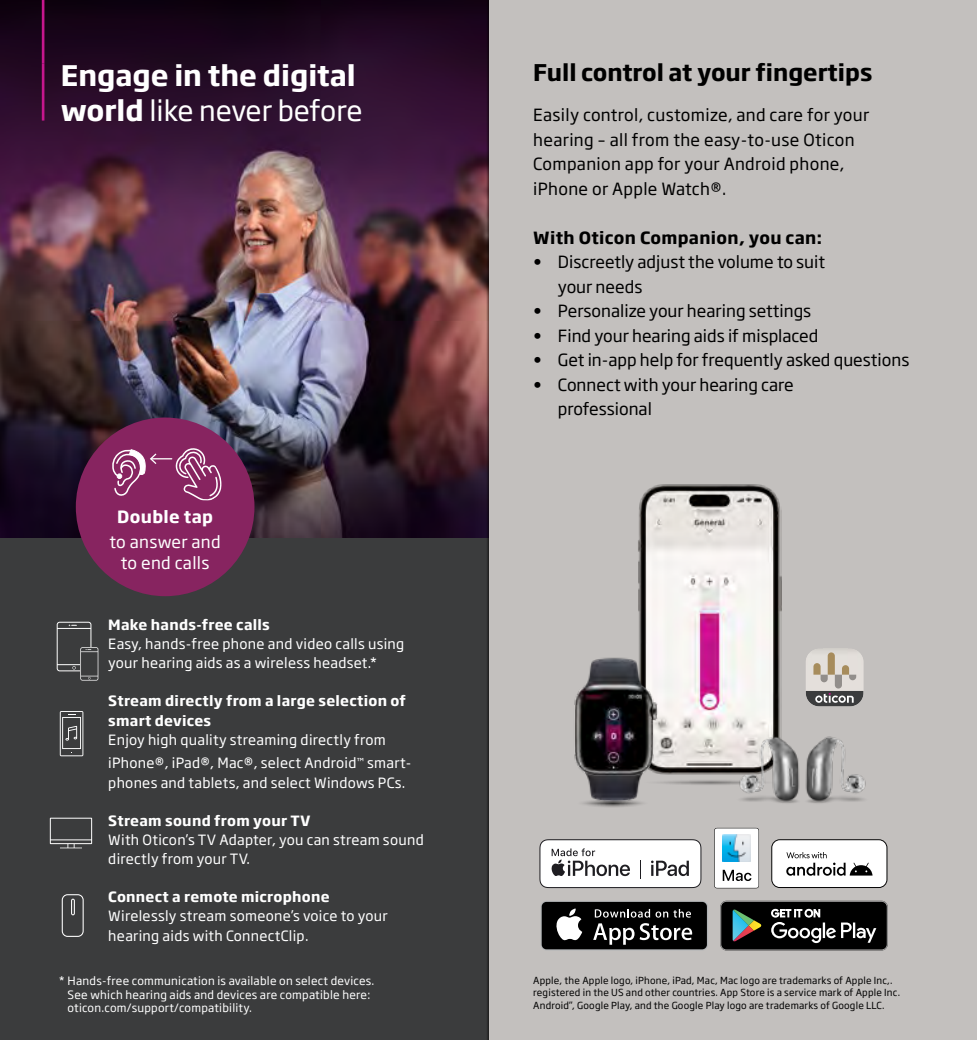
<style>
.page{position:relative;width:977px;height:1040px;background:#fff}
.page>*{position:absolute;margin:0;border:0;box-sizing:border-box;transform-origin:0 0}
.t1{font:700 28px/35px "Soho Gothic Pro";color:#fff}
.t2{font:700 22.75px "Soho Gothic Pro";color:#000}
.t3{font:16.62px/24.5px "Soho Gothic Pro";color:#000}
.t4{font:16.62px/24.5px "Soho Gothic Pro";letter-spacing:.02em;color:#000}
.t5{font:700 16.62px "Soho Gothic Pro";letter-spacing:.02em;color:#000}
.t6{font:16.62px/21px "Soho Gothic Pro";letter-spacing:.02em;color:#fff;text-align:center}
.t7{font:700 16.62px "Soho Gothic Pro";letter-spacing:.02em;color:#fff}
.t8{font:14px/19.2px "Soho Gothic Pro";letter-spacing:.02em;color:#fff}
.t9{font:700 14px/19.2px "Soho Gothic Pro";letter-spacing:.02em;color:#fff}
.t10{font:11.38px/13.1px "Soho Gothic Pro";letter-spacing:.02em;color:#fff}
.t11{font:9.62px/12.2px "Soho Gothic Pro";letter-spacing:.02em;color:#000}
.s1{font-weight:400}
</style>
<div class="page">
<div style="left:488px;top:0;width:488px;height:1040px;background:#c3c0be"></div>
<div style="left:0;top:536px;width:488px;height:504px;background:#3b3c3d"></div>
<svg style="left:720px;top:900px;width:167px;height:50px;background:#2b2e2d"></svg>
<svg style="left:540px;top:900px;width:168px;height:50px"></svg>
<div style="left:541px;top:901px;width:166px;height:48px;background:#000;border-radius:5px"></div>
<svg style="left:556px;top:908px;width:26px;height:32px"></svg>
<svg style="left:593px;top:923px;width:99px;height:21px"></svg>
<svg style="left:595px;top:909px;width:96px;height:8px"></svg>
<img style="left:0;top:0;width:480px;height:537px">
<svg style="left:480px;top:0;width:8px;height:1040px;fill:#3a3b3c"></svg>
<svg style="left:539px;top:839px;width:162px;height:49px;background:#dadada"></svg>
<svg style="left:714px;top:827px;width:45px;height:61px;background:#c4d9e1"></svg>
<svg style="left:771px;top:839px;width:116px;height:49px;background:#d9d9d9"></svg>
<svg style="left:806px;top:648px;width:57px;height:58px;background:#b7b2ab"></svg>
<svg style="left:638px;top:778px;width:144px;height:7px"></svg>
<img style="left:638px;top:484px;width:143px;height:291px">
<img style="left:732px;top:709px;width:134px;height:94px">
<svg style="left:575px;top:798px;width:74px;height:10px"></svg>
<img style="left:574px;top:645px;width:120px;height:156px">
<hr style="left:42px;top:0;width:2px;height:63px;background:#c6168d">
<hr style="left:42px;top:63px;width:2px;height:58px;background:#c6168d">
<svg style="left:60px;top:711px;width:23px;height:45px"></svg>
<svg style="left:50px;top:817px;width:42px;height:31px"></svg>
<svg style="left:62px;top:894px;width:22px;height:42px"></svg>
<svg style="left:71px;top:898px;width:4px;height:17px"></svg>
<svg style="left:81px;top:648px;width:18px;height:33px"></svg>
<svg style="left:57px;top:621px;width:41px;height:59px"></svg>
<div style="left:76px;top:417px;width:178px;height:179px;background:#872460;border-radius:50%"></div>
<svg style="left:112px;top:448px;width:110px;height:52px"></svg>
<h1 class="t1" style="left:61px;top:56px;width:303px">Engage in the digital world <span class="s1">like never before</span></h1>
<p class="t7" style="left:117px;top:504px;width:97px">Double tap</p>
<p class="t6" style="left:109px;top:530px;width:113px">to answer and to end calls</p>
<p class="t9" style="left:108px;top:614px;width:163px">Make hands-free calls</p>
<p class="t8" style="left:108px;top:633px;width:297px">Easy, hands-free phone and video calls using your hearing aids as a wireless headset.*</p>
<p class="t9" style="left:108px;top:690px;width:299px">Stream directly from a large selection of smart devices</p>
<p class="t8" style="left:108px;top:727px;width:305px;line-height:23.6px">Enjoy high quality streaming directly from iPhone®, iPad®, Mac®, select Android<sup>™</sup> smart-</p>
<p class="t8" style="left:108px;top:772px;width:298px">phones and tablets, and select Windows PCs.</p>
<p class="t9" style="left:108px;top:809px;width:204px">Stream sound from your TV</p>
<p class="t8" style="left:108px;top:829px;width:317px">With Oticon’s TV Adapter, you can stream sound directly from your TV.</p>
<p class="t9" style="left:108px;top:886px;width:223px">Connect a remote microphone</p>
<p class="t8" style="left:108px;top:905px;width:281px">Wirelessly stream someone’s voice to your hearing aids with ConnectClip.</p>
<p class="t10" style="left:68px;top:974px;width:308px;text-indent:-9px">* Hands-free communication is available on select devices.<br>See which hearing aids and devices are compatible here: oticon.com/support/compatibility.</p>
<h2 class="t2" style="left:533px;top:55px;width:341px">Full control at your fingertips</h2>
<p class="t4" style="left:533px;top:102px;width:337px">Easily control, customize, and care for your hearing – all from the easy-to-use Oticon Companion app for your Android phone, iPhone or Apple Watch®.</p>
<p class="t5" style="left:533px;top:224px;width:290px">With Oticon Companion, you can:</p>
<p class="t3" style="left:558px;top:249px;width:269px;text-indent:-25px">• Discreetly adjust the volume to suit your needs</p>
<p class="t3" style="left:533px;top:298px;width:280px">• Personalize your hearing settings</p>
<p class="t3" style="left:533px;top:322px;width:287px">• Find your hearing aids if misplaced</p>
<p class="t3" style="left:533px;top:347px;width:378px">• Get in-app help for frequently asked questions</p>
<p class="t3" style="left:558px;top:371px;width:237px;text-indent:-25px">• Connect with your hearing care professional</p>
<p class="t11" style="left:533px;top:973px;width:368px">Apple, the Apple logo, iPhone, iPad, Mac, Mac logo are trademarks of Apple Inc,. registered in the US and other countries. App Store is a service mark of Apple Inc.<br>Android”, Google Play, and the Google Play logo are trademarks of Google LLC.</p>
</div>
